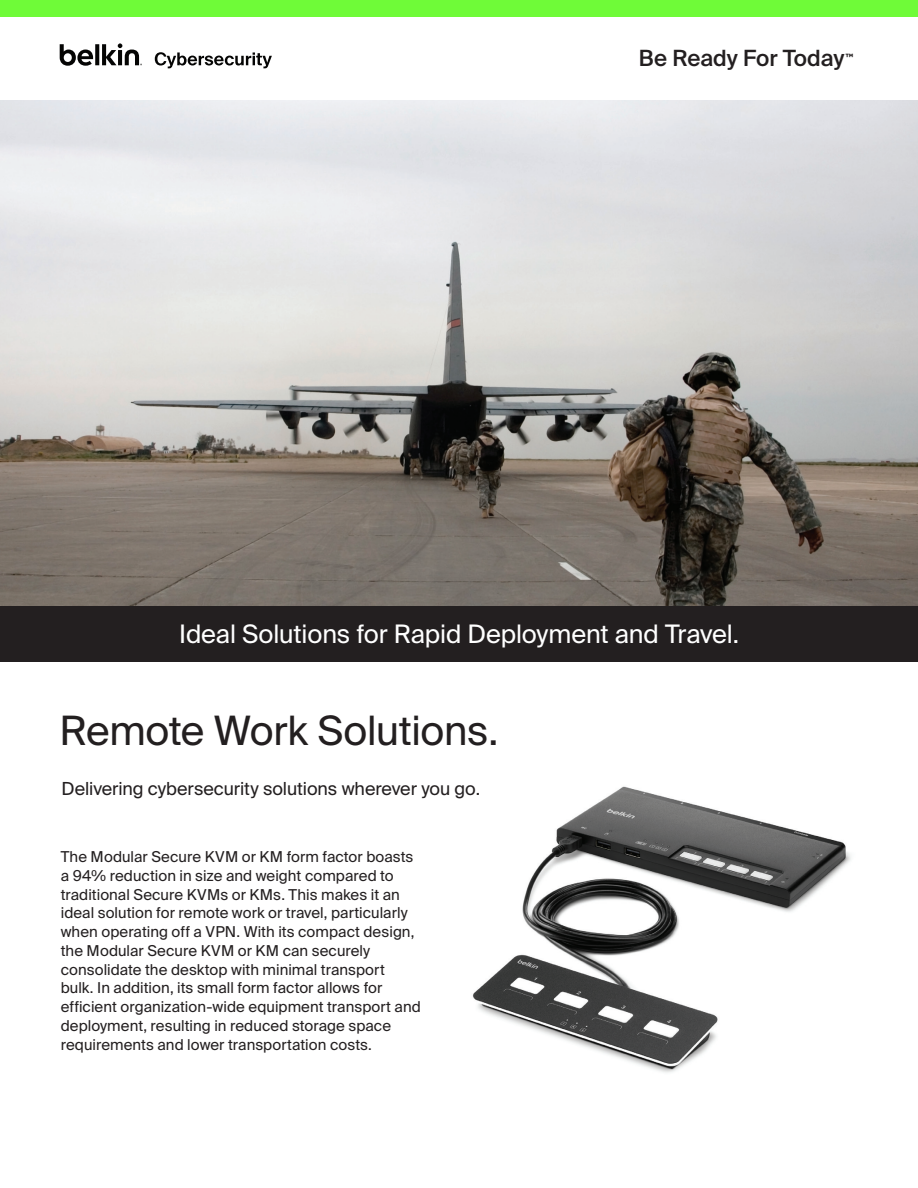
<style>
.page{position:relative;width:918px;height:1188px;background:#fff}
.page>*{position:absolute;margin:0;border:0;box-sizing:border-box;transform-origin:0 0}
.Headline_Span_Column{font:40.5px "Suisse Intl";letter-spacing:-.01em;color:#231f20}
.Headline_Span_Column-2{font:25.5px "Suisse Intl";letter-spacing:-.005em;color:#fff}
.t1{font:500 22.35px "Suisse Intl";color:#231f20}
.Headline_Span_Column-3{font:18px "Suisse Intl";letter-spacing:-.005em;color:#231f20}
.Headline_Span_Column-4{font:15px/18.8px "Suisse Intl";letter-spacing:.005em;color:#231f20}
</style>
<div class="page">
<svg style="left:155px;top:52px;width:117px;height:16px"></svg>
<svg style="left:60px;top:43px;width:82px;height:23px"></svg>
<div style="left:0;top:0;width:918px;height:16px;background:#6ffb38"></div>
<img style="left:0;top:100px;width:918px;height:506px">
<div style="left:0;top:606px;width:918px;height:56px;background:#231f20"></div>
<img style="left:472px;top:786px;width:379px;height:287px">
<p class="t1" style="left:639px;top:45px;width:216px">Be Ready For Today<sup>™</sup></p>
<p class="Headline_Span_Column-2" style="left:179px;top:619px;width:561px">Ideal Solutions for Rapid Deployment and Travel.</p>
<p class="Headline_Span_Column" style="left:59px;top:708px;width:441px">Remote Work Solutions.</p>
<p class="Headline_Span_Column-3" style="left:62px;top:778px;width:420px">Delivering cybersecurity solutions wherever you go.</p>
<p class="Headline_Span_Column-4" style="left:61px;top:848px;width:362px">The Modular Secure KVM or KM form factor boasts a 94% reduction in size and weight compared to traditional Secure KVMs or KMs. This makes it an ideal solution for remote work or travel, particularly when operating off a VPN. With its compact design, the Modular Secure KVM or KM can securely consolidate the desktop with minimal transport bulk. In addition, its small form factor allows for efficient organization-wide equipment transport and deployment, resulting in reduced storage space requirements and lower transportation costs.</p>
</div>
